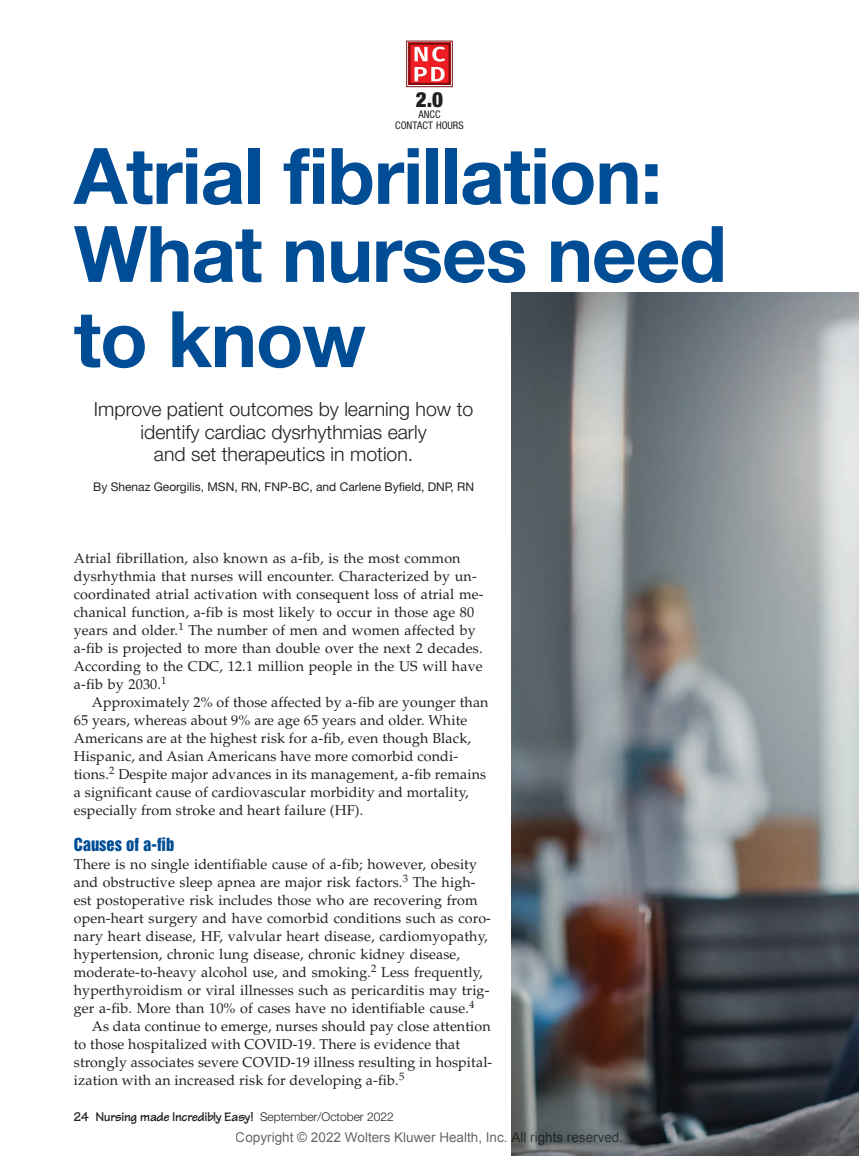
<style>
.page{position:relative;width:859px;height:1156px;background:#fff}
.page>*{position:absolute;margin:0;border:0;box-sizing:border-box;transform-origin:0 0}
.t1{font:700 78px/78px "Helvetica Neue";letter-spacing:-.015em;color:#014d95}
.t2{font:900 condensed 21px "Helvetica Neue";color:#231f20}
.t3{font:300 19.5px/22.5px "Helvetica Neue";color:#231f20;text-align:center}
.t4{font:16.5px "Helvetica Inserat Cyr Upright";color:#014d95}
.t5{font:14.25px/18px "Palatino";letter-spacing:.01em;color:#231f20}
.t6{font:13.5px "Arial";color:rgb(0 0 0/.6)}
.t7{font:700 13.5px "Tekton";letter-spacing:-.03em;color:#231f20}
.t8{font:12px "Helvetica Neue";color:#231f20}
.t9{font:condensed 10.5px/10.5px "Helvetica Neue";color:#231f20;text-align:center}
.s1{font-family:"Helvetica Neue";font-weight:300;font-size:12px}
</style>
<div class="page">
<img style="left:511px;top:293px;width:348px;height:863px">
<svg style="left:406px;top:40px;width:47px;height:47px"></svg>
<h2 class="t2" style="left:416px;top:92px;width:29px">2.0</h2>
<p class="t9" style="left:395px;top:110px;width:70px">ANCC<br>CONTACT HOURS</p>
<h1 class="t1" style="left:74px;top:144px;width:654px">Atrial fibrillation:<br>What nurses need</h1>
<h1 class="t1" style="left:74px;top:307px;width:293px">to know</h1>
<h3 class="t3" style="left:94px;top:400px;width:381px">Improve patient outcomes by learning how to identify cardiac dysrhythmias early<br>and set therapeutics in motion.</h3>
<p class="t8" style="left:93px;top:483px;width:382px">By Shenaz Georgilis, MSN, RN, FNP-BC, and Carlene Byfield, DNP, RN</p>
<p class="t5" style="left:74px;top:551px;width:411px">Atrial fibrillation, also known as a-fib, is the most common dysrhythmia that nurses will encounter. Characterized by un&shy;coordinated atrial activation with consequent loss of atrial me&shy;chanical function, a-fib is most likely to occur in those age 80 years and older.<sup>1</sup> The number of men and women affected by a-fib is projected to more than double over the next 2 decades.<br>According to the CDC, 12.1 million people in the US will have a-fib by 2030.<sup>1</sup></p>
<p class="t5" style="left:74px;top:695px;width:416px;text-indent:18px">Approximately 2% of those affected by a-fib are younger than 65 years, whereas about 9% are age 65 years and older. White Americans are at the highest risk for a-fib, even though Black, Hispanic, and Asian Americans have more comorbid condi&shy;tions.<sup>2</sup> Despite major advances in its management, a-fib remains a significant cause of cardiovascular morbidity and mortality, especially from stroke and heart failure (HF).</p>
<p class="t4" style="left:74px;top:837px;width:102px">Causes of a-fib</p>
<p class="t5" style="left:74px;top:857px;width:418px">There is no single identifiable cause of a-fib; however, obesity and obstructive sleep apnea are major risk factors.<sup>3</sup> The high&shy;est postoperative risk includes those who are recovering from open-heart surgery and have comorbid conditions such as coro&shy;nary heart disease, HF, valvular heart disease, cardiomyopathy, hypertension, chronic lung disease, chronic kidney disease, moderate-to-heavy alcohol use, and smoking.<sup>2</sup> Less frequently, hyperthyroidism or viral illnesses such as pericarditis may trig&shy;ger a-fib. More than 10% of cases have no identifiable cause.<sup>4</sup></p>
<p class="t5" style="left:74px;top:1019px;width:420px;text-indent:18px">As data continue to emerge, nurses should pay close attention to those hospitalized with COVID-19. There is evidence that strongly associates severe COVID-19 illness resulting in hospital&shy;ization with an increased risk for developing a-fib.<sup>5</sup></p>
<p class="t7" style="left:74px;top:1112px;width:321px">24 Nursing made Incredibly Easy! <span class="s1">September/October 2022</span></p>
<p class="t6" style="left:236px;top:1128px;width:389px">Copyright © 2022 Wolters Kluwer Health, Inc. All rights reserved.</p>
</div>
